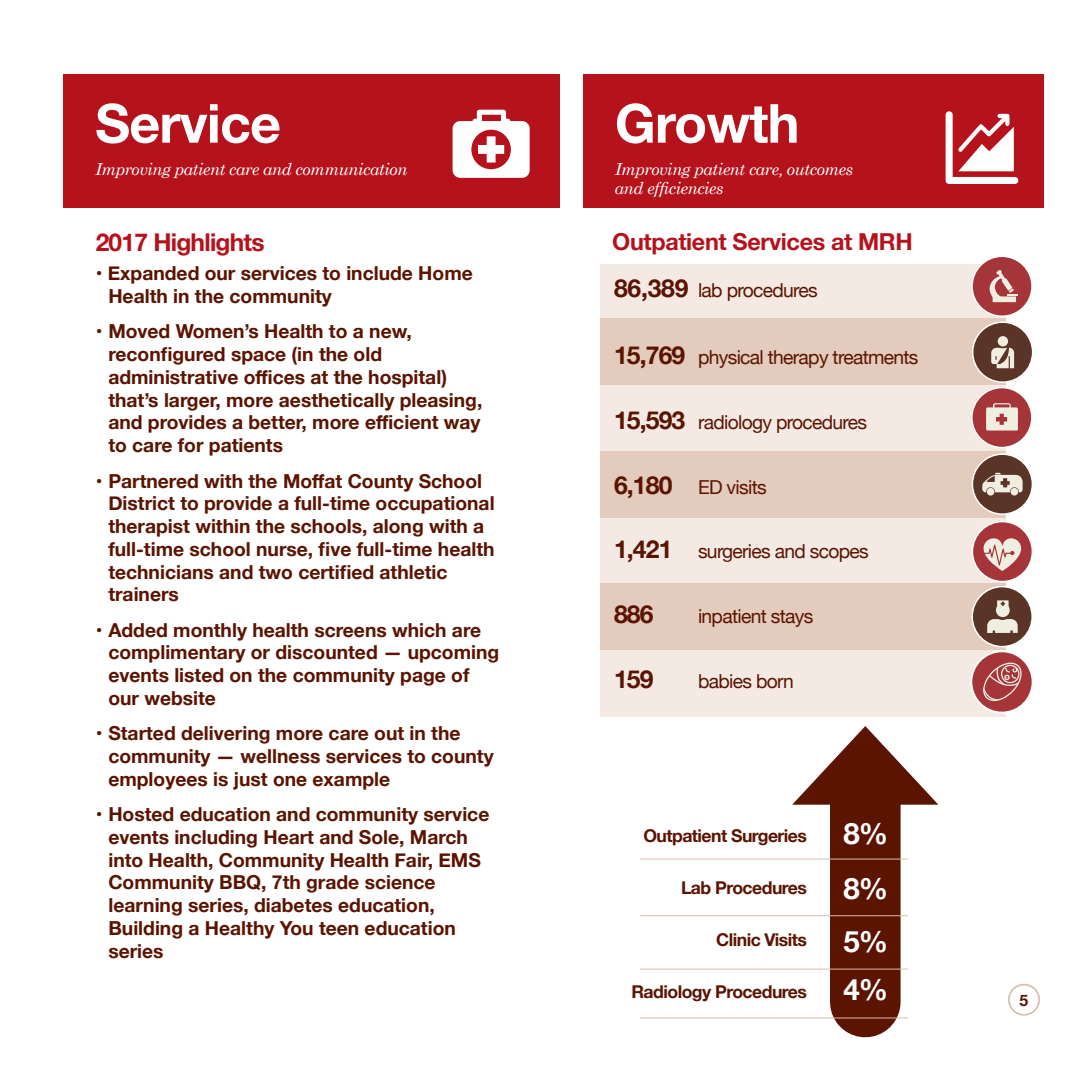
<style>
.page{position:relative;width:1071px;height:1071px;background:#fff}
.page>*{position:absolute;margin:0;border:0;box-sizing:border-box;transform-origin:0 0}
.t1{font:700 53.9px "Helvetica Neue";letter-spacing:-.015em;color:#fff}
.t2{font:700 29.4px/53.7px "Helvetica Neue";color:#fff;text-align:justify}
.t3{font:700 24.68px "Helvetica Neue";letter-spacing:-.035em;color:#5b1400}
.t4{font:700 24.5px "Helvetica Neue";letter-spacing:-.03em;color:#b5121b}
.t5{font:700 23.28px "Helvetica Neue";letter-spacing:-.015em;color:#b5121b}
.t6{font:700 19.25px/22.8px "Helvetica Neue";color:#5b1400}
.t7{font:19.25px "Helvetica Neue";letter-spacing:-.035em;color:#5b1400}
.t8{font:700 17.68px "Helvetica Neue";letter-spacing:-.03em;color:#5b1400}
.t9{font:italic 16.62px/19.2px "Century Schoolbook";letter-spacing:-.03em;color:#fff}
.t10{font:700 15.75px "Helvetica Neue";color:#5b1400}
.s1{font-weight:700;font-size:24.68px}
</style>
<div class="page">
<div style="left:600px;top:265px;width:405px;height:452px;background:#f4e9e3"></div>
<div style="left:63px;top:74px;width:496px;height:134px;background:#b5121b"></div>
<div style="left:583px;top:74px;width:460px;height:134px;background:#b5121b"></div>
<div style="left:1008px;top:984px;width:32px;height:32px;border:2px solid #dabdac;border-radius:50%"></div>
<svg style="left:453px;top:110px;width:77px;height:68px"></svg>
<svg style="left:946px;top:111px;width:72px;height:73px"></svg>
<div style="left:600px;top:318px;width:405px;height:67px;background:#e3cbbd"></div>
<div style="left:600px;top:451px;width:405px;height:67px;background:#e3cbbd"></div>
<div style="left:600px;top:584px;width:405px;height:66px;background:#e3cbbd"></div>
<svg style="left:971px;top:257px;width:61px;height:258px"></svg>
<svg style="left:971px;top:521px;width:61px;height:190px"></svg>
<div style="left:970px;top:650px;width:64px;height:64px;border:2px solid #fff;border-radius:50%"></div>
<div style="left:830px;top:783px;width:71px;height:219px;background:#5b1400"></div>
<svg style="left:792px;top:726px;width:146px;height:79px"></svg>
<hr style="left:640px;top:859px;width:268px;height:1px;background:#dabdac">
<hr style="left:640px;top:915px;width:268px;height:1px;background:#dabdac">
<hr style="left:640px;top:969px;width:268px;height:1px;background:#dabdac">
<hr style="left:640px;top:1018px;width:268px;height:1px;background:#dabdac">
<h1 class="t1" style="left:95px;top:81px;width:187px">Service</h1>
<p class="t9" style="left:95px;top:159px;width:314px">Improving patient care and communication</p>
<p class="t4" style="left:96px;top:223px;width:170px">2017 Highlights</p>
<p class="t6" style="left:108px;top:263px;width:366px;text-indent:-13px">• Expanded our services to include Home<br>Health in the community</p>
<p class="t6" style="left:108px;top:321px;width:376px;text-indent:-13px">• Moved Women’s Health to a new, reconfigured space (in the old administrative offices at the hospital) that’s larger, more aesthetically pleasing, and provides a better, more efficient way to care for patients</p>
<p class="t6" style="left:108px;top:470px;width:388px;text-indent:-13px">• Partnered with the Moffat County School District to provide a full-time occupational therapist within the schools, along with a full-time school nurse, five full-time health technicians and two certified athletic trainers</p>
<p class="t6" style="left:108px;top:619px;width:392px;text-indent:-13px">• Added monthly health screens which are complimentary or discounted — upcoming events listed on the community page of our website</p>
<p class="t6" style="left:108px;top:723px;width:387px;text-indent:-13px">• Started delivering more care out in the community — wellness services to county employees is just one example</p>
<p class="t6" style="left:108px;top:803px;width:383px;text-indent:-13px">• Hosted education and community service events including Heart and Sole, March into Health, Community Health Fair, EMS Community BBQ, 7th grade science learning series, diabetes education, Building a Healthy You teen education series</p>
<h1 class="t1" style="left:615px;top:81px;width:186px">Growth</h1>
<p class="t9" style="left:615px;top:159px;width:240px">Improving patient care, outcomes and efficiencies</p>
<p class="t5" style="left:612px;top:224px;width:302px">Outpatient Services at MRH</p>
<p class="t7" style="left:614px;top:276px;width:205px"><span class="s1">86,389</span> lab procedures</p>
<p class="t7" style="left:614px;top:344px;width:306px"><span class="s1">15,769</span> physical therapy treatments</p>
<p class="t7" style="left:614px;top:408px;width:255px"><span class="s1">15,593</span> radiology procedures</p>
<p class="t7" style="left:614px;top:473px;width:154px"><span class="s1">6,180</span> ED visits</p>
<p class="t7" style="left:614px;top:538px;width:256px"><span class="s1">1,421</span> surgeries and scopes</p>
<p class="t3" style="left:614px;top:595px;width:41px">886</p>
<p class="t7" style="left:698px;top:602px;width:117px">inpatient stays</p>
<p class="t3" style="left:614px;top:659px;width:41px">159</p>
<p class="t7" style="left:698px;top:667px;width:97px">babies born</p>
<p class="t8" style="left:643px;top:822px;width:165px">Outpatient Surgeries</p>
<p class="t8" style="left:681px;top:874px;width:127px">Lab Procedures</p>
<p class="t8" style="left:716px;top:926px;width:92px">Clinic Visits</p>
<p class="t8" style="left:631px;top:978px;width:177px">Radiology Procedures</p>
<h2 class="t2" style="left:844px;top:808px;width:46px">8% 8% 5%</h2>
<h2 class="t2" style="left:844px;top:963px;width:46px">4%</h2>
<p class="t10" style="left:1019px;top:988px;width:10px">5</p>
</div>
